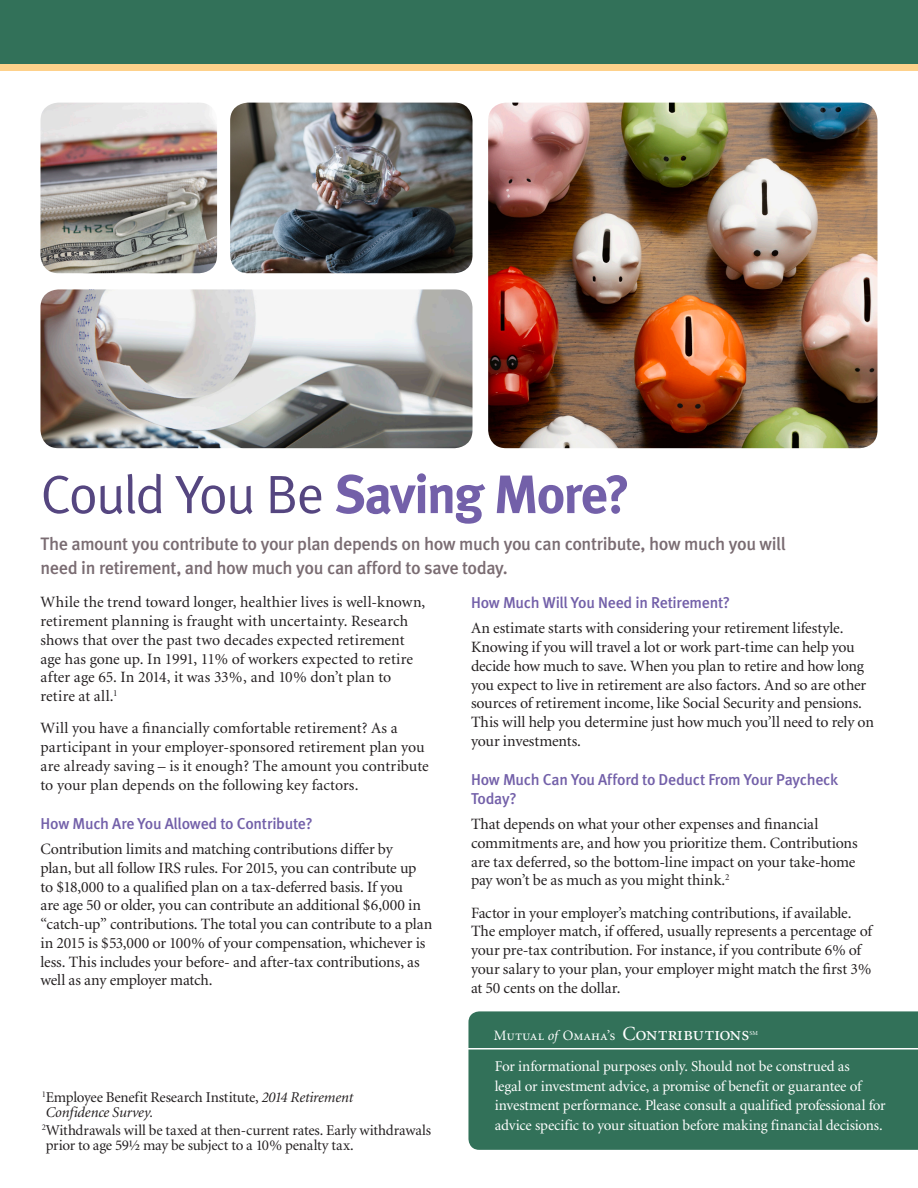
<style>
.page{position:relative;width:918px;height:1188px;background:#fff}
.page>*{position:absolute;margin:0;border:0;box-sizing:border-box;transform-origin:0 0}
.t1{font:54px "Meta Bold LF";letter-spacing:-.035em;color:#7360a9}
.t2{font:20.1px "Minion Regular SC";letter-spacing:-.015em;color:#fff}
.t3{font:18px/24px "Meta Medium LF";letter-spacing:-.025em;color:#7a6c72}
.t4{font:15.75px/18.8px "Minion";letter-spacing:-.005em;color:#231f20}
.t5{font:15.75px/18.8px "Meta Medium LF";letter-spacing:-.015em;color:#7360a9}
.t6{font:15px/19.5px "Minion";letter-spacing:-.015em;color:#fff}
.t7{font:15px/15px "Minion";letter-spacing:-.01em;color:#231f20}
.t8{font:14.4px "Minion Regular SC";color:#fff}
.t9{font:6.15px "Minion Regular SC";color:#fff}
.s1{font-family:"Meta Normal LF";color:#554680}
.s2{font-style:italic}
.s3{font-family:"Minion";font-style:italic}
</style>
<div class="page">
<div style="left:468px;top:1011px;width:450px;height:139px;background:#327159"></div>
<hr style="left:465px;top:1048px;width:453px;height:2px;background:#fff">
<div style="left:0;top:0;width:918px;height:68px;background:#327159"></div>
<div style="left:0;top:64px;width:918px;height:7px;background:#fed18b"></div>
<img style="left:40px;top:103px;width:177px;height:170px">
<img style="left:40px;top:289px;width:432px;height:159px">
<img style="left:230px;top:103px;width:242px;height:170px">
<img style="left:488px;top:103px;width:390px;height:345px">
<p class="t1" style="left:40px;top:462px;width:591px"><span class="s1">Could You Be</span> Saving More?</p>
<p class="t3" style="left:40px;top:532px;width:747px">The amount you contribute to your plan depends on how much you can contribute, how much you will need in retirement, and how much you can afford to save today.</p>
<p class="t4" style="left:40px;top:594px;width:386px">While the trend toward longer, healthier lives is well-known, retirement planning is fraught with uncertainty. Research shows that over the past two decades expected retirement age has gone up. In 1991, 11% of workers expected to retire after age 65. In 2014, it was 33%, and 10% don’t plan to retire at all.<sup>1</sup></p>
<p class="t4" style="left:40px;top:720px;width:390px">Will you have a financially comfortable retirement? As a participant in your employer-sponsored retirement plan you are already saving – is it enough? The amount you contribute to your plan depends on the following key factors.</p>
<p class="t5" style="left:40px;top:814px;width:274px">How Much Are You Allowed to Contribute?</p>
<p class="t4" style="left:40px;top:840px;width:393px">Contribution limits and matching contributions differ by<br>plan, but all follow IRS rules. For 2015, you can contribute up to $18,000 to a qualified plan on a tax-deferred basis. If you<br>are age 50 or older, you can contribute an additional $6,000 in “catch-up” contributions. The total you can contribute to a plan in 2015 is $53,000 or 100% of your compensation, whichever is less. This includes your before- and after-tax contributions, as well as any employer match.</p>
<p class="t7" style="left:42px;top:1090px;width:313px"><sup>1</sup>Employee Benefit Research Institute, <span class="s2">2014 Retirement<br>Confidence Survey.</span></p>
<p class="t7" style="left:42px;top:1123px;width:391px"><sup>2</sup>Withdrawals will be taxed at then-current rates. Early withdrawals prior to age 59½ may be subject to a 10% penalty tax.</p>
<p class="t5" style="left:471px;top:593px;width:261px">How Much Will You Need in Retirement?</p>
<p class="t4" style="left:471px;top:620px;width:404px">An estimate starts with considering your retirement lifestyle.<br>Knowing if you will travel a lot or work part-time can help you decide how much to save. When you plan to retire and how long you expect to live in retirement are also factors. And so are other sources of retirement income, like Social Security and pensions.<br>This will help you determine just how much you’ll need to rely on your investments.</p>
<p class="t5" style="left:471px;top:770px;width:369px">How Much Can You Afford to Deduct From Your Paycheck<br>Today?</p>
<p class="t4" style="left:471px;top:815px;width:388px">That depends on what your other expenses and financial commitments are, and how you prioritize them. Contributions are tax deferred, so the bottom-line impact on your take-home pay won’t be as much as you might think.<sup>2</sup></p>
<p class="t4" style="left:471px;top:904px;width:403px">Factor in your employer’s matching contributions, if available.<br>The employer match, if offered, usually represents a percentage of your pre-tax contribution. For instance, if you contribute 6% of your salary to your plan, your employer might match the first 3% at 50 cents on the dollar.</p>
<p class="t2" style="left:622px;top:1024px;width:129px">Contributions</p>
<p class="t8" style="left:494px;top:1028px;width:123px">Mutual <span class="s3">of</span> Omaha’s</p>
<p class="t9" style="left:749px;top:1030px;width:10px">SM</p>
<p class="t6" style="left:495px;top:1057px;width:392px">For informational purposes only. Should not be construed as<br>legal or investment advice, a promise of benefit or guarantee of investment performance. Please consult a qualified professional for advice specific to your situation before making financial decisions.</p>
</div>
